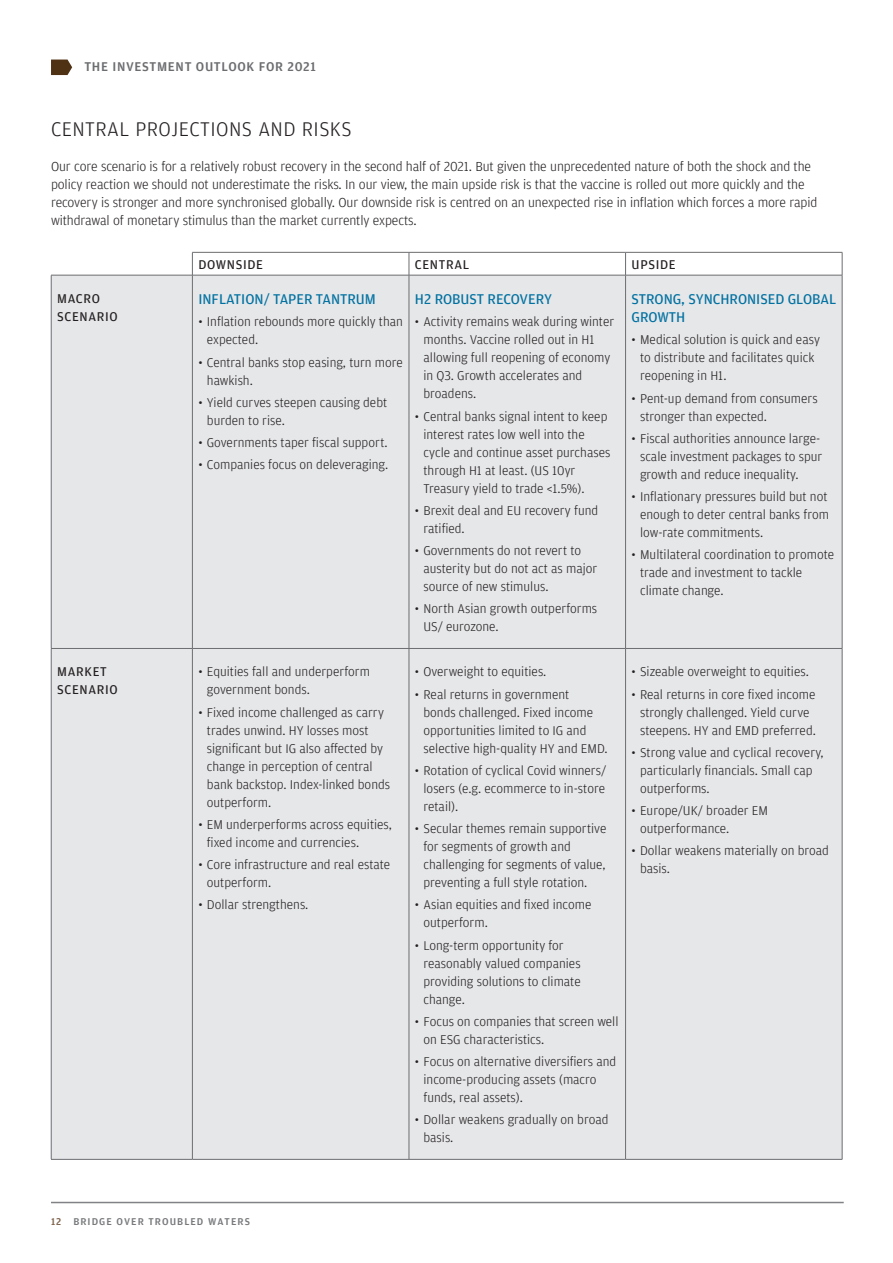
<style>
.page{position:relative;width:893px;height:1263px;background:#fff}
.page>*{position:absolute;margin:0;border:0;box-sizing:border-box;transform-origin:0 0}
._1st_Subhead{font:300 21px "Amplitude";letter-spacing:.02em;color:#231f20}
.Table_Body{font:15px/18px "Amplitude";color:#0071a1}
.Body_Copy{font:300 13.8px/18px "Amplitude";letter-spacing:-.01em;color:#231f20}
.t1{font:300 13.5px/18px "Amplitude";color:#231f20}
.Table_Body-2{font:13.5px/18px "Amplitude";letter-spacing:.05em;color:#231f20}
.t2{font:500 13.5px "Amplitude";letter-spacing:.05em;color:#6c6d70}
.t3{font:500 10.5px "Amplitude";letter-spacing:.1em;color:#76787b}
.s1{color:#7d624a}
</style>
<div class="page">
<svg style="left:51px;top:60px;width:21px;height:15px"></svg>
<hr style="left:51px;top:1202px;width:793px;height:1px;background:#808285">
<div style="left:52px;top:276px;width:790px;height:883px;background:#e6e7e9"></div>
<hr style="left:51px;top:275px;width:141px;height:1px;background:#6c6d70">
<hr style="left:51px;top:275px;width:1px;height:373px;background:#6c6d70">
<hr style="left:192px;top:275px;width:1px;height:373px;background:#6c6d70">
<hr style="left:409px;top:275px;width:1px;height:373px;background:#6c6d70">
<hr style="left:625px;top:275px;width:1px;height:373px;background:#6c6d70">
<hr style="left:842px;top:275px;width:1px;height:373px;background:#6c6d70">
<hr style="left:51px;top:648px;width:141px;height:1px;background:#6c6d70">
<hr style="left:51px;top:649px;width:1px;height:510px;background:#6c6d70">
<hr style="left:192px;top:648px;width:217px;height:1px;background:#6c6d70">
<hr style="left:192px;top:649px;width:1px;height:510px;background:#6c6d70">
<hr style="left:409px;top:648px;width:217px;height:1px;background:#6c6d70">
<hr style="left:409px;top:649px;width:1px;height:510px;background:#6c6d70">
<hr style="left:626px;top:648px;width:216px;height:1px;background:#6c6d70">
<hr style="left:625px;top:649px;width:1px;height:510px;background:#6c6d70">
<hr style="left:842px;top:649px;width:1px;height:510px;background:#6c6d70">
<hr style="left:51px;top:1159px;width:141px;height:1px;background:#6c6d70">
<hr style="left:192px;top:1159px;width:217px;height:1px;background:#6c6d70">
<hr style="left:409px;top:1159px;width:217px;height:1px;background:#6c6d70">
<hr style="left:626px;top:1159px;width:216px;height:1px;background:#6c6d70">
<hr style="left:192px;top:252px;width:217px;height:1px;background:#6c6d70">
<svg style="left:192px;top:252px;width:1px;height:23px"></svg>
<hr style="left:409px;top:252px;width:217px;height:1px;background:#6c6d70">
<svg style="left:409px;top:252px;width:1px;height:23px"></svg>
<hr style="left:626px;top:252px;width:216px;height:1px;background:#6c6d70">
<svg style="left:625px;top:252px;width:1px;height:23px"></svg>
<svg style="left:842px;top:252px;width:1px;height:23px"></svg>
<hr style="left:192px;top:275px;width:217px;height:1px;background:#6c6d70">
<hr style="left:409px;top:275px;width:217px;height:1px;background:#6c6d70">
<hr style="left:626px;top:275px;width:216px;height:1px;background:#6c6d70">
<p class="t2" style="left:84px;top:58px;width:233px">THE INVESTMENT OUTLOOK FOR 2021</p>
<p class="_1st_Subhead" style="left:51px;top:116px;width:302px">CENTRAL PROJECTIONS AND RISKS</p>
<p class="Body_Copy" style="left:51px;top:157px;width:768px">Our core scenario is for a relatively robust recovery in the second half of 2021. But given the unprecedented nature of both the shock and the policy reaction we should not underestimate the risks. In our view, the main upside risk is that the vaccine is rolled out more quickly and the recovery is stronger and more synchronised globally. Our downside risk is centred on an unexpected rise in inflation which forces a more rapid withdrawal of monetary stimulus than the market currently expects.</p>
<p class="Table_Body-2" style="left:198px;top:255px;width:66px">DOWNSIDE</p>
<p class="Table_Body-2" style="left:415px;top:255px;width:56px">CENTRAL</p>
<p class="Table_Body-2" style="left:632px;top:255px;width:46px">UPSIDE</p>
<p class="Table_Body-2" style="left:57px;top:289px;width:62px">MACRO<br>SCENARIO</p>
<p class="Table_Body" style="left:198px;top:290px;width:179px">INFLATION/ TAPER TANTRUM</p>
<p class="Table_Body" style="left:415px;top:290px;width:138px">H2 ROBUST RECOVERY</p>
<p class="t1" style="left:423px;top:313px;width:192px;text-indent:-9px">• Activity remains weak during winter months. Vaccine rolled out in H1 allowing full reopening of economy in Q3. Growth accelerates and broadens.</p>
<p class="t1" style="left:423px;top:407px;width:188px;text-indent:-9px">• Central banks signal intent to keep interest rates low well into the cycle and continue asset purchases through H1 at least. (US 10yr<br>Treasury yield to trade &lt;1.5%).</p>
<p class="t1" style="left:423px;top:501px;width:176px;text-indent:-9px">• Brexit deal and EU recovery fund ratified.</p>
<p class="t1" style="left:423px;top:541px;width:175px;text-indent:-9px">• Governments do not revert to austerity but do not act as major source of new stimulus.</p>
<p class="t1" style="left:423px;top:600px;width:175px;text-indent:-9px">• North Asian growth outperforms<br>US/ eurozone.</p>
<p class="Table_Body" style="left:632px;top:290px;width:206px">STRONG, SYNCHRONISED GLOBAL<br>GROWTH</p>
<p class="t1" style="left:640px;top:331px;width:181px;text-indent:-9px">• Medical solution is quick and easy to distribute and facilitates quick reopening in H1.</p>
<p class="t1" style="left:640px;top:389px;width:179px;text-indent:-9px">• Pent-up demand from consumers stronger than expected.</p>
<p class="t1" style="left:640px;top:429px;width:184px;text-indent:-9px">• Fiscal authorities announce large&shy;scale investment packages to spur growth and reduce inequality.</p>
<p class="t1" style="left:640px;top:487px;width:190px;text-align:justify;text-indent:-9px">• Inflationary pressures build but not enough to deter central banks from low-rate commitments.</p>
<p class="t1" style="left:640px;top:546px;width:196px;text-indent:-9px">• Multilateral coordination to promote trade and investment to tackle climate change.</p>
<p class="t1" style="left:207px;top:313px;width:198px;text-indent:-9px">• Inflation rebounds more quickly than expected.</p>
<p class="t1" style="left:207px;top:353px;width:198px;text-indent:-9px">• Central banks stop easing, turn more hawkish.</p>
<p class="t1" style="left:207px;top:393px;width:182px;text-indent:-9px">• Yield curves steepen causing debt burden to rise.</p>
<p class="t1" style="left:198px;top:433px;width:191px">• Governments taper fiscal support.</p>
<p class="t1" style="left:198px;top:456px;width:191px">• Companies focus on deleveraging.</p>
<p class="Table_Body-2" style="left:57px;top:662px;width:62px">MARKET<br>SCENARIO</p>
<p class="t1" style="left:207px;top:662px;width:165px;text-indent:-9px">• Equities fall and underperform government bonds.</p>
<p class="t1" style="left:207px;top:703px;width:185px;text-indent:-9px">• Fixed income challenged as carry trades unwind. HY losses most significant but IG also affected by change in perception of central bank backstop. Index-linked bonds outperform.</p>
<p class="t1" style="left:207px;top:815px;width:187px;text-indent:-9px">• EM underperforms across equities, fixed income and currencies.</p>
<p class="t1" style="left:207px;top:855px;width:185px;text-indent:-9px">• Core infrastructure and real estate outperform.</p>
<p class="t1" style="left:198px;top:895px;width:112px">• Dollar strengthens.</p>
<p class="t1" style="left:415px;top:662px;width:133px">• Overweight to equities.</p>
<p class="t1" style="left:423px;top:685px;width:186px;text-indent:-9px">• Real returns in government<br>bonds challenged. Fixed income opportunities limited to IG and selective high-quality HY and EMD.</p>
<p class="t1" style="left:423px;top:761px;width:184px;text-align:justify;text-indent:-9px">• Rotation of cyclical Covid winners/ losers (e.g. ecommerce to in-store retail).</p>
<p class="t1" style="left:423px;top:819px;width:184px;text-indent:-9px">• Secular themes remain supportive for segments of growth and challenging for segments of value, preventing a full style rotation.</p>
<p class="t1" style="left:423px;top:895px;width:169px;text-indent:-9px">• Asian equities and fixed income outperform.</p>
<p class="t1" style="left:423px;top:936px;width:159px;text-indent:-9px">• Long-term opportunity for reasonably valued companies providing solutions to climate change.</p>
<p class="t1" style="left:423px;top:1012px;width:197px;text-indent:-9px">• Focus on companies that screen well on ESG characteristics.</p>
<p class="t1" style="left:423px;top:1052px;width:194px;text-indent:-9px">• Focus on alternative diversifiers and income-producing assets (macro funds, real assets).</p>
<p class="t1" style="left:423px;top:1110px;width:186px;text-indent:-9px">• Dollar weakens gradually on broad basis.</p>
<p class="t1" style="left:632px;top:662px;width:179px">• Sizeable overweight to equities.</p>
<p class="t1" style="left:640px;top:685px;width:177px;text-indent:-9px">• Real returns in core fixed income strongly challenged. Yield curve steepens. HY and EMD preferred.</p>
<p class="t1" style="left:640px;top:743px;width:185px;text-indent:-9px">• Strong value and cyclical recovery, particularly financials. Small cap outperforms.</p>
<p class="t1" style="left:640px;top:801px;width:129px;text-indent:-9px">• Europe/UK/ broader EM outperformance.</p>
<p class="t1" style="left:640px;top:841px;width:190px;text-indent:-9px">• Dollar weakens materially on broad basis.</p>
<p class="t3" style="left:51px;top:1215px;width:200px"><span class="s1">12</span> BRIDGE OVER TROUBLED WATERS</p>
</div>
